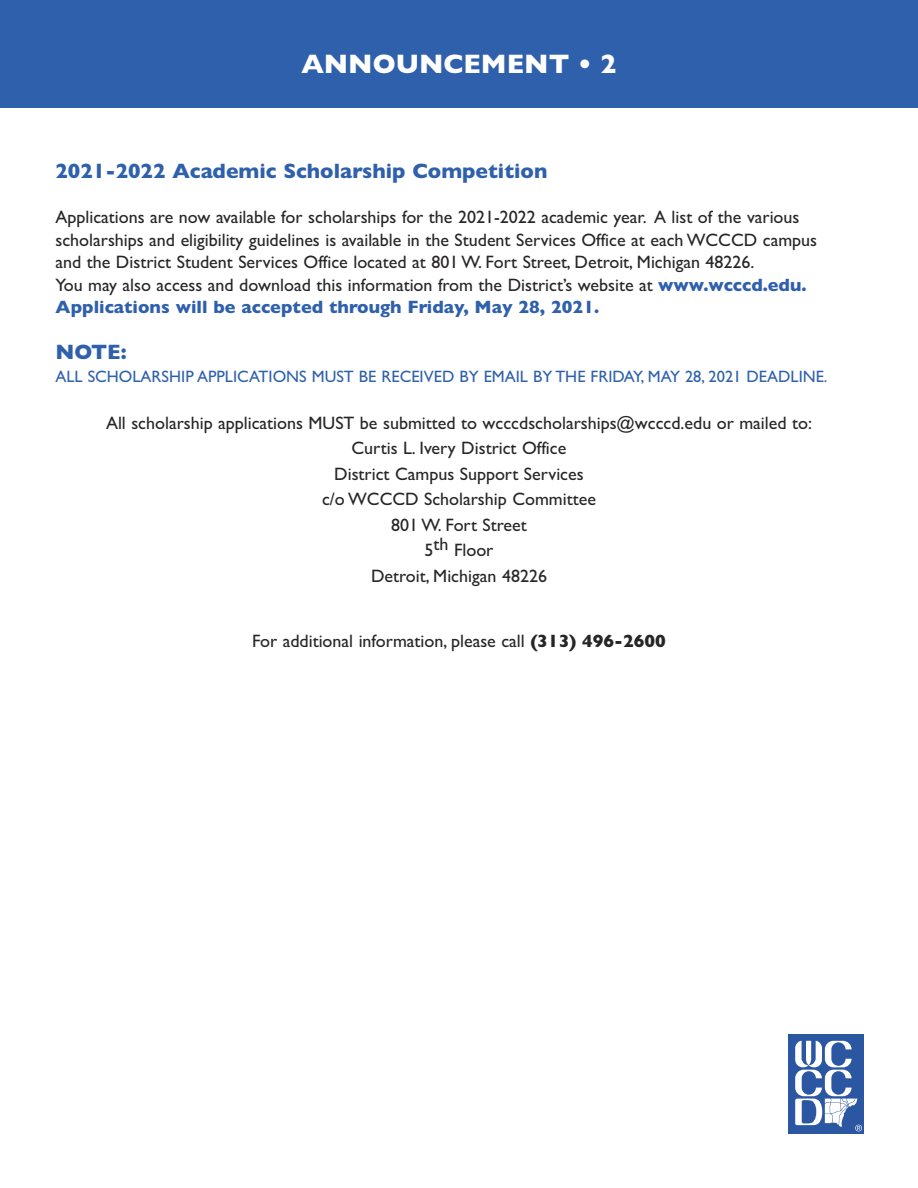
<style>
.page{position:relative;width:918px;height:1188px;background:#fff}
.page>*{position:absolute;margin:0;border:0;box-sizing:border-box;transform-origin:0 0}
.t1{font:700 27px "Gill Sans";color:#fff}
.t2{font:700 21px "Gill Sans";color:#2f60ab}
.t3{font:18px/25.5px "Gill Sans";color:#272526}
.t4{font:16.5px "Gill Sans";color:#2f60ab}
.s1{font-weight:700;color:#2f60ab}
.s2{font-weight:700}
</style>
<div class="page">
<div style="left:0;top:0;width:918px;height:107px;background:#2f60ab"></div>
<div style="left:789px;top:1034px;width:75px;height:100px;background:#2a56a2"></div>
<svg style="left:795px;top:1041px;width:67px;height:90px"></svg>
<h1 class="t1" style="left:301px;top:55px;width:317px">ANNOUNCEMENT • 2</h1>
<p class="t2" style="left:56px;top:163px;width:493px">2021-2022 Academic Scholarship Competition</p>
<p class="t3" style="left:56px;top:208px;width:763px;line-height:22.5px">Applications are now available for scholarships for the 2021-2022 academic year. A list of the various scholarships and eligibility guidelines is available in the Student Services Office at each WCCCD campus and the District Student Services Office located at 801 W. Fort Street, Detroit, Michigan 48226.<br>You may also access and download this information from the District’s website at <span class="s1">www.wcccd.edu.<br>Applications will be accepted through Friday, May 28, 2021.</span></p>
<p class="t2" style="left:56px;top:344px;width:73px">NOTE:</p>
<p class="t4" style="left:56px;top:370px;width:774px">ALL SCHOLARSHIP APPLICATIONS MUST BE RECEIVED BY EMAIL BY THE FRIDAY, MAY 28, 2021 DEADLINE.</p>
<p class="t3" style="left:106px;top:412px;width:708px;text-align:center">All scholarship applications MUST be submitted to wcccdscholarships@wcccd.edu or mailed to:<br>Curtis L. Ivery District Office<br>District Campus Support Services<br>c/o WCCCD Scholarship Committee<br>801 W. Fort Street<br>5th Floor<br>Detroit, Michigan 48226</p>
<p class="t3" style="left:252px;top:630px;width:415px">For additional information, please call <span class="s2">(313) 496-2600</span></p>
</div>
